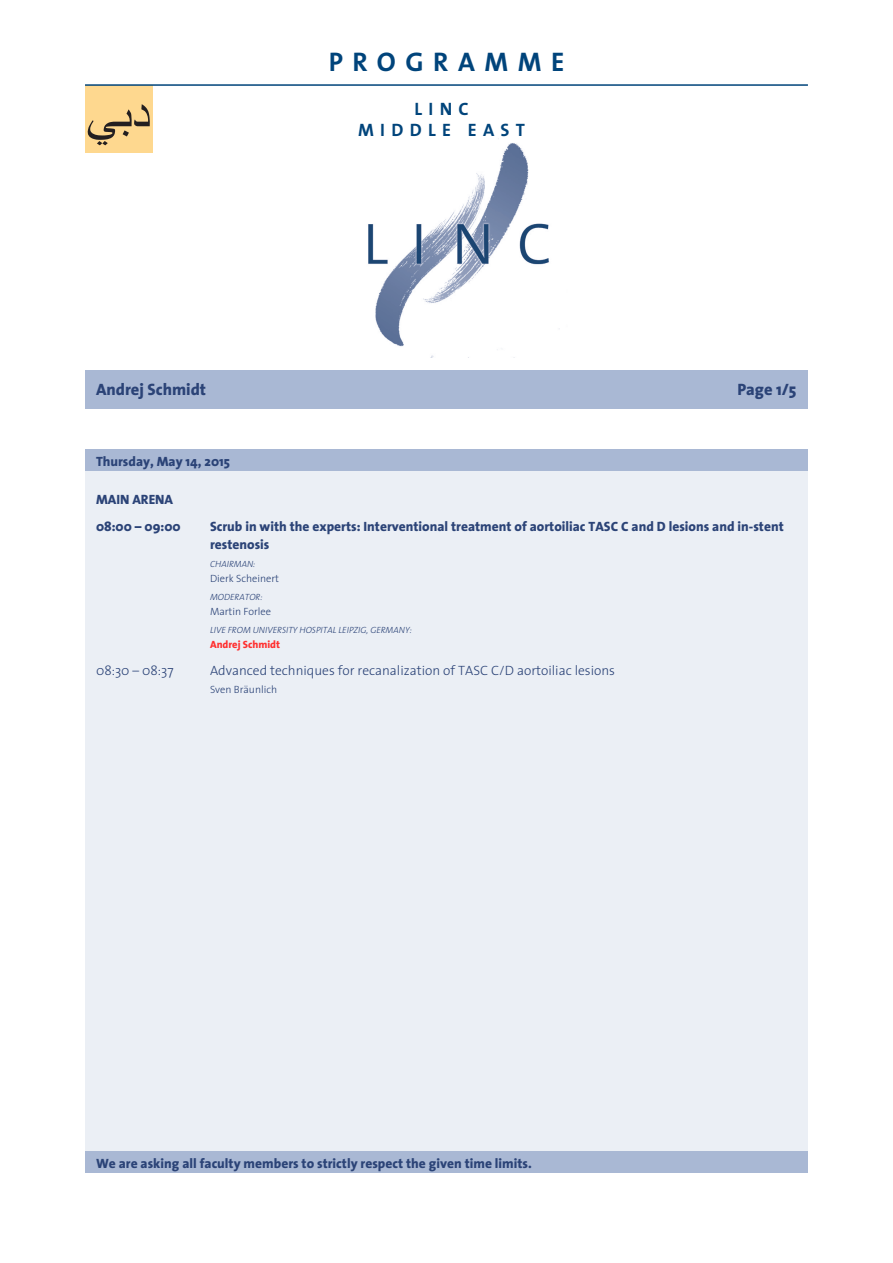
<style>
.page{position:relative;width:893px;height:1263px;background:#fff}
.page>*{position:absolute;margin:0;border:0;box-sizing:border-box;transform-origin:0 0}
.t1{font:700 27px "The Sans";letter-spacing:.35em;color:#00447b}
.Sans_7{font:18px "The Sans Bold Caps";letter-spacing:.35em;color:#00447b}
.t2{font:800 16.5px "The Sans";color:#2b4377}
.t3{font:800 13.5px/27px "The Sans";color:#2b4377}
.t4{font:300 13.5px "The Sans";color:#2b4377}
.t5{font:300 10.5px "The Sans";color:#2b4377}
.t6{font:800 10.5px "The Sans";color:#ff3030}
.t7{font:italic 300 9px "The Sans";color:#2b4377}
</style>
<div class="page">
<div style="left:85px;top:85px;width:68px;height:68px;background:#fed88f"></div>
<svg style="left:88px;top:104px;width:62px;height:41px"></svg>
<div style="left:85px;top:370px;width:723px;height:39px;background:#a9b8d4"></div>
<div style="left:85px;top:450px;width:723px;height:711px;background:#ebeff5"></div>
<div style="left:85px;top:450px;width:723px;height:21px;background:#a9b8d4"></div>
<div style="left:85px;top:1151px;width:723px;height:21px;background:#a9b8d4"></div>
<hr style="left:85px;top:84px;width:723px;height:2px;background:#00447b">
<img style="left:368px;top:138px;width:192px;height:220px">
<p class="t2" style="left:96px;top:383px;width:112px">Andrej Schmidt</p>
<p class="t3" style="left:96px;top:450px;width:136px">Thursday, May 14, 2015</p>
<p class="t1" style="left:329px;top:39px;width:237px">PROGRAMME</p>
<p class="Sans_7" style="left:414px;top:93px;width:56px">LINC</p>
<p class="Sans_7" style="left:358px;top:114px;width:169px">MIDDLE EAST</p>
<p class="t2" style="left:737px;top:383px;width:61px">Page 1/5</p>
<p class="t3" style="left:96px;top:487px;width:86px">MAIN ARENA<br>08:00 09:00</p>
<p class="t3" style="left:210px;top:519px;width:575px;line-height:18px">Scrub in with the experts: Interventional treatment of aortoiliac TASC C and D lesions and in-stent restenosis</p>
<p class="t7" style="left:210px;top:560px;width:47px">CHAIRMAN:</p>
<p class="t5" style="left:210px;top:574px;width:71px">Dierk Scheinert</p>
<p class="t7" style="left:210px;top:593px;width:54px">MODERATOR:</p>
<p class="t5" style="left:210px;top:607px;width:63px">Martin Forlee</p>
<p class="t7" style="left:210px;top:626px;width:203px">LIVE FROM UNIVERSITY HOSPITAL LEIPZIG, GERMANY:</p>
<p class="t6" style="left:210px;top:640px;width:72px">Andrej Schmidt</p>
<p class="t4" style="left:96px;top:665px;width:79px">08:30 08:37</p>
<p class="t4" style="left:210px;top:665px;width:407px">Advanced techniques for recanalization of TASC C/D aortoiliac lesions</p>
<p class="t5" style="left:210px;top:685px;width:69px">Sven Bräunlich</p>
<p class="t3" style="left:96px;top:1152px;width:437px">We are asking all faculty members to strictly respect the given time limits.</p>
</div>
